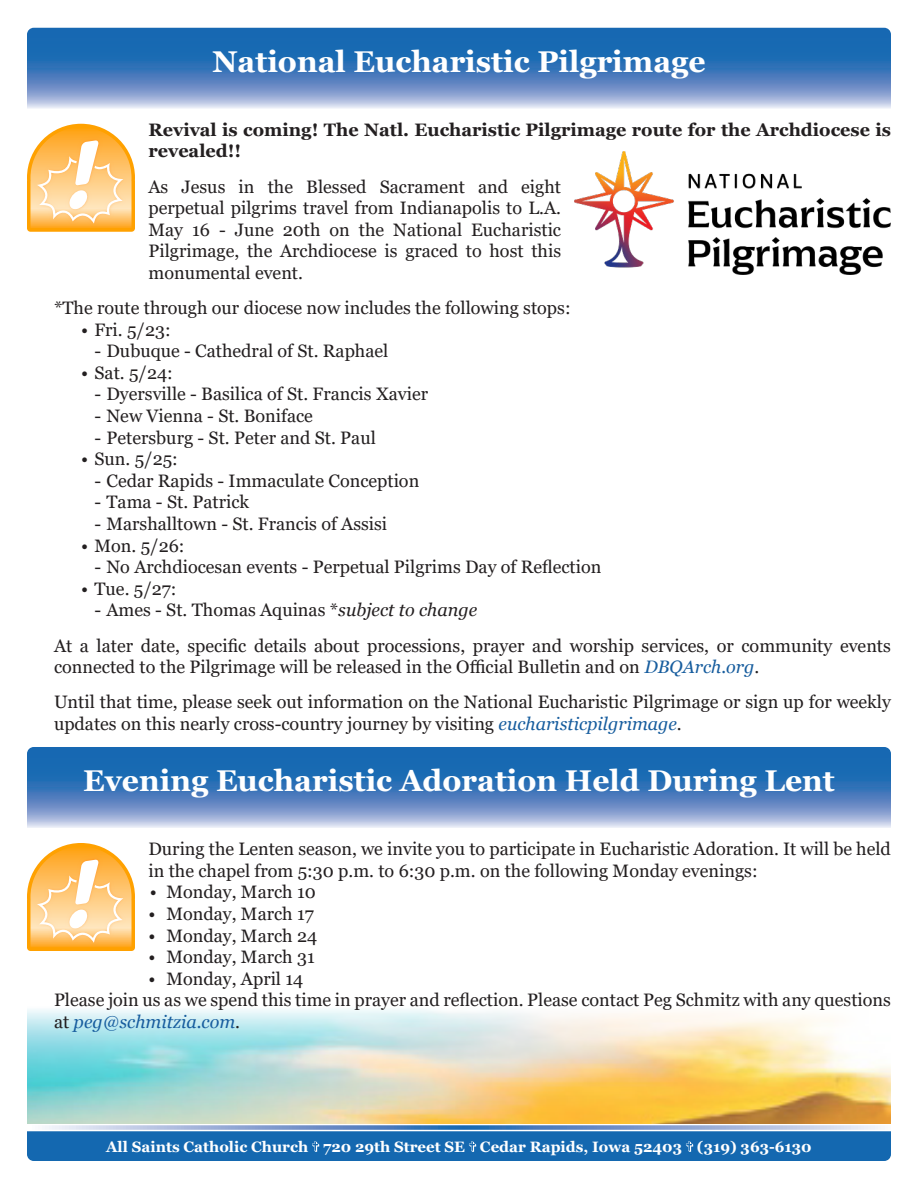
<style>
.page{position:relative;width:918px;height:1188px;background:#fff}
.page>*{position:absolute;margin:0;border:0;box-sizing:border-box;transform-origin:0 0}
.t1{font:700 30px "Georgia";color:#fff}
.t2{font:18px/21.6px "Georgia";color:#231f20}
.t3{font:700 18px/21.6px "Georgia";color:#231f20}
.t4{font:700 15px "Georgia";color:#fff}
.s1{font-style:italic}
.s2{font-style:italic;color:#175d9e}
</style>
<div class="page">
<svg style="left:45px;top:1125px;width:836px;height:5px;background:#93add6"></svg>
<div style="left:27px;top:1131px;width:864px;height:30px;background:#1468b0"></div>
<img style="left:27px;top:1009px;width:864px;height:114px">
<svg style="left:27px;top:28px;width:864px;height:81px;background:#4d83c0"></svg>
<svg style="left:27px;top:124px;width:108px;height:108px"></svg>
<img style="left:575px;top:152px;width:316px;height:123px">
<svg style="left:27px;top:747px;width:864px;height:81px;background:#4c83c0"></svg>
<svg style="left:27px;top:843px;width:108px;height:108px"></svg>
<p class="t1" style="left:212px;top:42px;width:495px">National Eucharistic Pilgrimage</p>
<p class="t3" style="left:148px;top:119px;width:744px">Revival is coming! The Natl. Eucharistic Pilgrimage route for the Archdiocese is revealed!!</p>
<p class="t2" style="left:148px;top:176px;width:414px;text-align:justify">As Jesus in the Blessed Sacrament and eight perpetual pilgrims travel from Indianapolis to L.A.<br>May 16 - June 20th on the National Eucharistic Pilgrimage, the Archdiocese is graced to host this monumental event.</p>
<p class="t2" style="left:54px;top:297px;width:518px">*The route through our diocese now includes the following stops:</p>
<p class="t2" style="left:81px;top:319px;width:91px">• Fri. 5/23:</p>
<p class="t2" style="left:94px;top:341px;width:295px">- Dubuque - Cathedral of St. Raphael</p>
<p class="t2" style="left:81px;top:362px;width:93px">• Sat. 5/24:</p>
<p class="t2" style="left:94px;top:384px;width:335px">- Dyersville - Basilica of St. Francis Xavier</p>
<p class="t2" style="left:94px;top:405px;width:220px">- New Vienna - St. Boniface</p>
<p class="t2" style="left:94px;top:427px;width:283px">- Petersburg - St. Peter and St. Paul</p>
<p class="t2" style="left:81px;top:449px;width:98px">• Sun. 5/25:</p>
<p class="t2" style="left:94px;top:470px;width:326px">- Cedar Rapids - Immaculate Conception</p>
<p class="t2" style="left:94px;top:492px;width:156px">- Tama - St. Patrick</p>
<p class="t2" style="left:94px;top:513px;width:294px">- Marshalltown - St. Francis of Assisi</p>
<p class="t2" style="left:81px;top:535px;width:105px">• Mon. 5/26:</p>
<p class="t2" style="left:94px;top:557px;width:508px">- No Archdiocesan events - Perpetual Pilgrims Day of Reflection</p>
<p class="t2" style="left:81px;top:578px;width:97px">• Tue. 5/27:</p>
<p class="t2" style="left:94px;top:600px;width:384px">- Ames - St. Thomas Aquinas *<span class="s1">subject to change</span></p>
<p class="t2" style="left:54px;top:635px;width:838px">At a later date, specific details about processions, prayer and worship services, or community events connected to the Pilgrimage will be released in the Official Bulletin and on <span class="s2">DBQArch.org</span>.</p>
<p class="t2" style="left:54px;top:692px;width:838px">Until that time, please seek out information on the National Eucharistic Pilgrimage or sign up for weekly updates on this nearly cross-country journey by visiting <span class="s2">eucharisticpilgrimage</span>.</p>
<p class="t1" style="left:83px;top:762px;width:753px">Evening Eucharistic Adoration Held During Lent</p>
<p class="t2" style="left:148px;top:838px;width:744px">During the Lenten season, we invite you to participate in Eucharistic Adoration. It will be held in the chapel from 5:30 p.m. to 6:30 p.m. on the following Monday evenings:</p>
<p class="t2" style="left:150px;top:882px;width:167px">• Monday, March 10</p>
<p class="t2" style="left:148px;top:903px;width:167px">• Monday, March 17</p>
<p class="t2" style="left:148px;top:925px;width:170px">• Monday, March 24</p>
<p class="t2" style="left:148px;top:946px;width:168px">• Monday, March 31</p>
<p class="t2" style="left:148px;top:968px;width:156px">• Monday, April 14</p>
<p class="t2" style="left:54px;top:990px;width:838px">Please join us as we spend this time in prayer and reflection. Please contact Peg Schmitz with any questions at <span class="s2">peg@schmitzia.com</span>.</p>
<p class="t4" style="left:106px;top:1137px;width:707px">All Saints Catholic Church 720 29th Street SE Cedar Rapids, Iowa 52403 (319) 363-6130</p>
</div>
